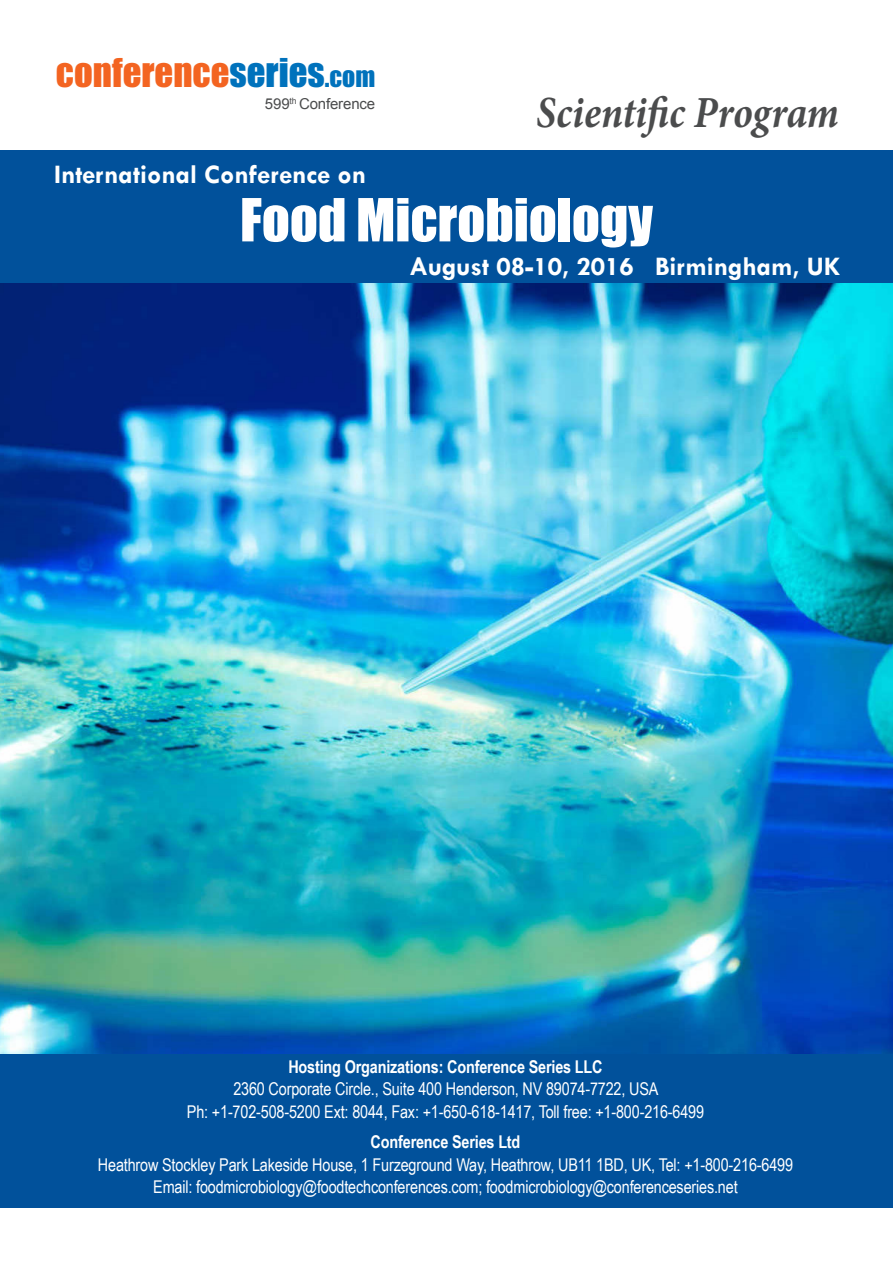
<style>
.page{position:relative;width:893px;height:1263px;background:#fff}
.page>*{position:absolute;margin:0;border:0;box-sizing:border-box;transform-origin:0 0}
.t1{font:54.9px "Impact";color:#fff}
.t2{font:italic 700 44.4px "Minion Pro";color:#4b4c4d;scale:.9 1}
.t3{font:36.75px "Impact";color:#f36421}
.t4{font:700 27px "Tw Cen";color:#fff}
.t5{font:17.55px "Arial Narrow";letter-spacing:-.01em;color:#fff}
.t6{font:700 17.55px "Arial Narrow";letter-spacing:-.01em;color:#fff}
.t7{font:15px "Arial";letter-spacing:-.01em;color:#4b4c4d}
.s1{color:#0072bc}
.s2{font-size:25.65px;color:#0072bc}
</style>
<div class="page">
<div style="left:0;top:150px;width:893px;height:139px;background:#01519b"></div>
<div style="left:0;top:1053px;width:893px;height:155px;background:#01519b"></div>
<img style="left:0;top:284px;width:893px;height:769px">
<p class="t3" style="left:56px;top:44px;width:321px">conference<span class="s1">series</span><span class="s2">.com</span></p>
<p class="t7" style="left:265px;top:94px;width:112px">599<sup>th</sup> Conference</p>
<p class="t4" style="left:54px;top:158px;width:314px">International Conference on</p>
<p class="t2" style="left:536px;top:81px;width:338px">Scientific Program</p>
<p class="t1" style="left:240px;top:177px;width:414px">Food Microbiology</p>
<p class="t4" style="left:410px;top:250px;width:433px">August 08-10, 2016 Birmingham, UK</p>
<p class="t6" style="left:288px;top:1053px;width:316px">Hosting Organizations: Conference Series LLC</p>
<p class="t5" style="left:233px;top:1076px;width:427px">2360 Corporate Circle., Suite 400 Henderson, NV 89074-7722, USA</p>
<p class="t5" style="left:187px;top:1098px;width:519px">Ph: +1-702-508-5200 Ext: 8044, Fax: +1-650-618-1417, Toll free: +1-800-216-6499</p>
<p class="t6" style="left:371px;top:1129px;width:151px">Conference Series Ltd</p>
<p class="t5" style="left:98px;top:1152px;width:697px">Heathrow Stockley Park Lakeside House, 1 Furzeground Way, Heathrow, UB11 1BD, UK, Tel: +1-800-216-6499</p>
<p class="t5" style="left:153px;top:1174px;width:586px">Email: foodmicrobiology@foodtechconferences.com; foodmicrobiology@conferenceseries.net</p>
</div>
